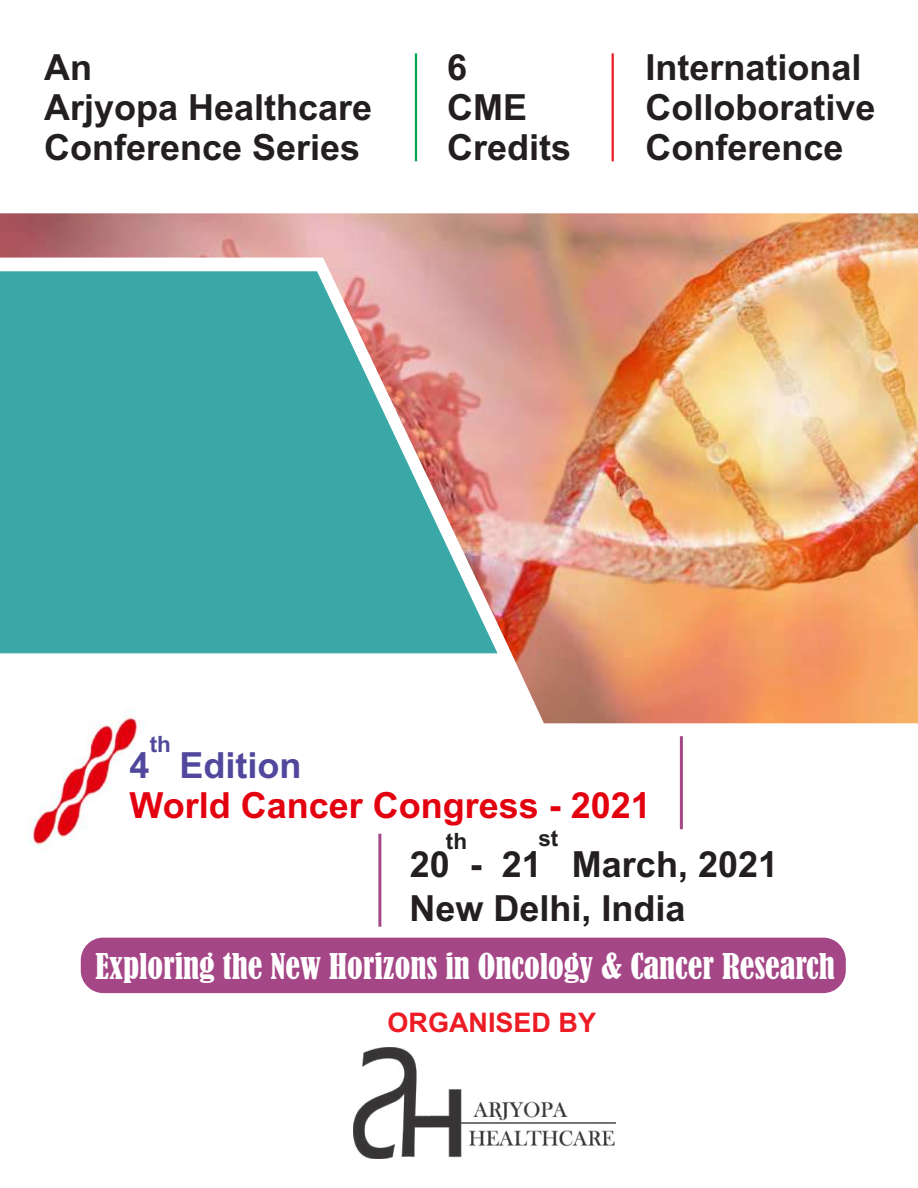
<style>
.page{position:relative;width:918px;height:1188px;background:#fff}
.page>*{position:absolute;margin:0;border:0;box-sizing:border-box;transform-origin:0 0}
.t1{font:700 36px/40.2px "Arial";color:#231f20}
.t2{font:700 36px "Arial";color:#e3000f}
.t3{font:700 36px "Arial";color:#51489e}
.t4{font:condensed 33px "Bernard";color:#fff}
.t5{font:700 27px "Arial";color:#ed1c24}
.t6{font:700 22.5px "Arial";color:#231f20}
.t7{font:700 22.5px "Arial";color:#51489d}
</style>
<div class="page">
<img style="left:0;top:213px;width:918px;height:510px">
<svg style="left:0;top:271px;width:498px;height:383px;fill:#39a8a6"></svg>
<hr style="left:612px;top:53px;width:2px;height:108px;background:#ed1c24">
<hr style="left:415px;top:53px;width:2px;height:108px;background:#00a650">
<img style="left:3px;top:696px;width:169px;height:156px">
<div style="left:81px;top:938px;width:765px;height:55px;background:#a54786;border-radius:22px"></div>
<hr style="left:680px;top:736px;width:3px;height:93px;background:#a54786">
<hr style="left:378px;top:834px;width:3px;height:93px;background:#a54786">
<img style="left:353px;top:1047px;width:263px;height:111px">
<p class="t1" style="left:44px;top:50px;width:330px">An<br>Arjyopa Healthcare<br>Conference Series</p>
<p class="t1" style="left:447px;top:50px;width:126px">6<br>CME<br>Credits</p>
<p class="t1" style="left:645px;top:50px;width:232px">International<br>Colloborative<br>Conference</p>
<p class="t7" style="left:150px;top:736px;width:23px">th</p>
<p class="t3" style="left:130px;top:752px;width:174px">4 Edition</p>
<p class="t2" style="left:130px;top:792px;width:523px">World Cancer Congress - 2021</p>
<p class="t1" style="left:410px;top:848px;width:370px">20 - 21 March, 2021</p>
<p class="t6" style="left:446px;top:832px;width:23px">th</p>
<p class="t6" style="left:538px;top:830px;width:22px">st</p>
<p class="t1" style="left:409px;top:891px;width:278px">New Delhi, India</p>
<p class="t4" style="left:95px;top:952px;width:741px">Exploring the New Horizons in Oncology &amp; Cancer Research</p>
<p class="t5" style="left:388px;top:1012px;width:210px">ORGANISED BY</p>
</div>
